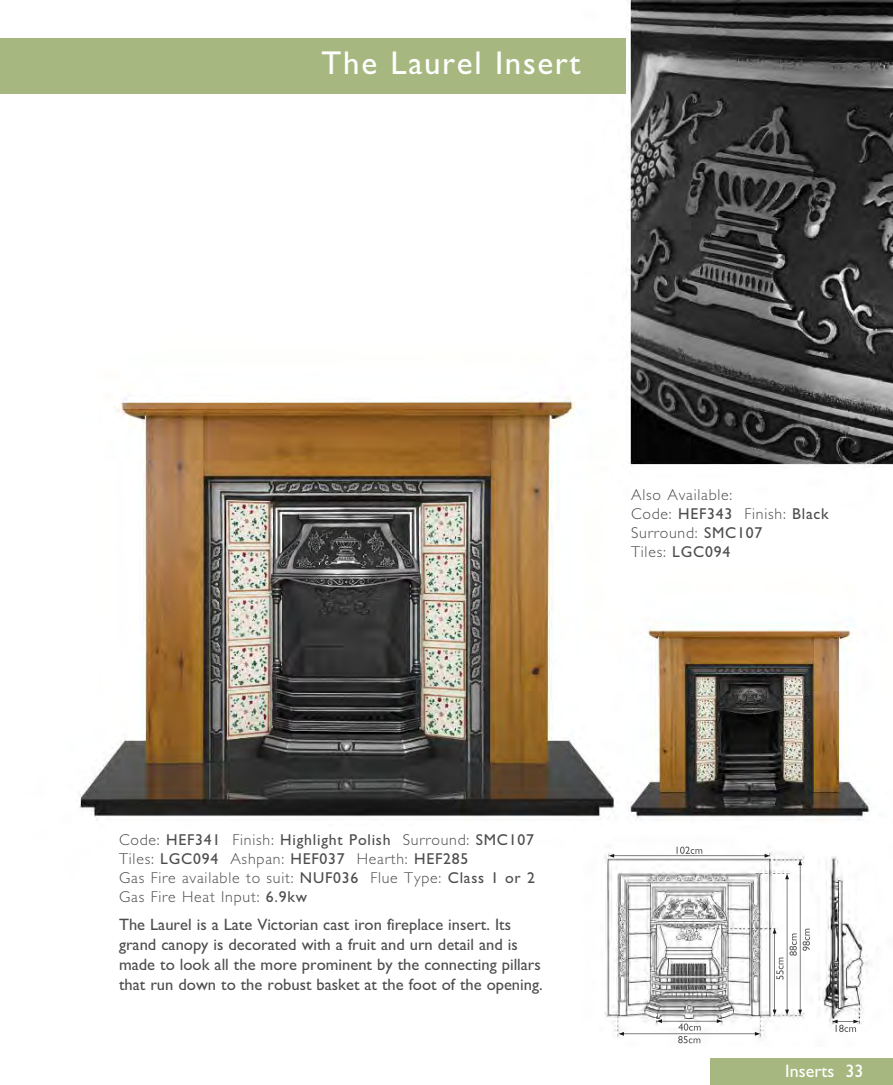
<style>
.page{position:relative;width:893px;height:1085px;background:#fff}
.page>*{position:absolute;margin:0;border:0;box-sizing:border-box;transform-origin:0 0}
.t1{font:33px "Gill Sans";letter-spacing:.05em;color:#fff}
.t2{font:18px "Gill Sans";color:#fff}
.t3{font:16.5px/19.8px "Gill Sans";color:#4d4d4d}
.t4{font:300 15.75px/18.9px "Gill Sans";letter-spacing:.05em;color:#4d4d4d}
.s1{font-weight:400}
</style>
<div class="page">
<img style="left:78px;top:0;width:815px;height:821px">
<div style="left:0;top:38px;width:626px;height:56px;background:#a6b880"></div>
<img style="left:604px;top:846px;width:264px;height:198px">
<img style="left:609px;top:853px;width:250px;height:182px">
<img style="left:776px;top:957px;width:8px;height:22px">
<img style="left:803px;top:928px;width:7px;height:22px">
<img style="left:789px;top:933px;width:8px;height:22px">
<img style="left:677px;top:846px;width:25px;height:7px">
<img style="left:678px;top:1023px;width:23px;height:7px">
<img style="left:678px;top:1035px;width:22px;height:8px">
<img style="left:836px;top:1024px;width:20px;height:7px">
<div style="left:710px;top:1058px;width:183px;height:26px;background:#a6b880"></div>
<h1 class="t1" style="left:322px;top:43px;width:261px">The Laurel Insert</h1>
<p class="t4" style="left:631px;top:485px;width:199px">Also Available:<br>Code: <span class="s1">HEF343</span> Finish: <span class="s1">Black<br></span>Surround: <span class="s1">SMC107<br></span>Tiles: <span class="s1">LGC094</span></p>
<p class="t4" style="left:119px;top:829px;width:417px">Code: <span class="s1">HEF341</span> Finish: <span class="s1">Highlight Polish</span> Surround: <span class="s1">SMC107<br></span>Tiles: <span class="s1">LGC094</span> Ashpan: <span class="s1">HEF037</span> Hearth: <span class="s1">HEF285<br></span>Gas Fire available to suit: <span class="s1">NUF036</span> Flue Type: <span class="s1">Class 1 or 2<br></span>Gas Fire Heat Input: <span class="s1">6.9kw</span></p>
<p class="t3" style="left:119px;top:914px;width:425px">The Laurel is a Late Victorian cast iron fireplace insert. Its grand canopy is decorated with a fruit and urn detail and is made to look all the more prominent by the connecting pillars that run down to the robust basket at the foot of the opening.</p>
<p class="t2" style="left:785px;top:1060px;width:80px">Inserts 33</p>
</div>
